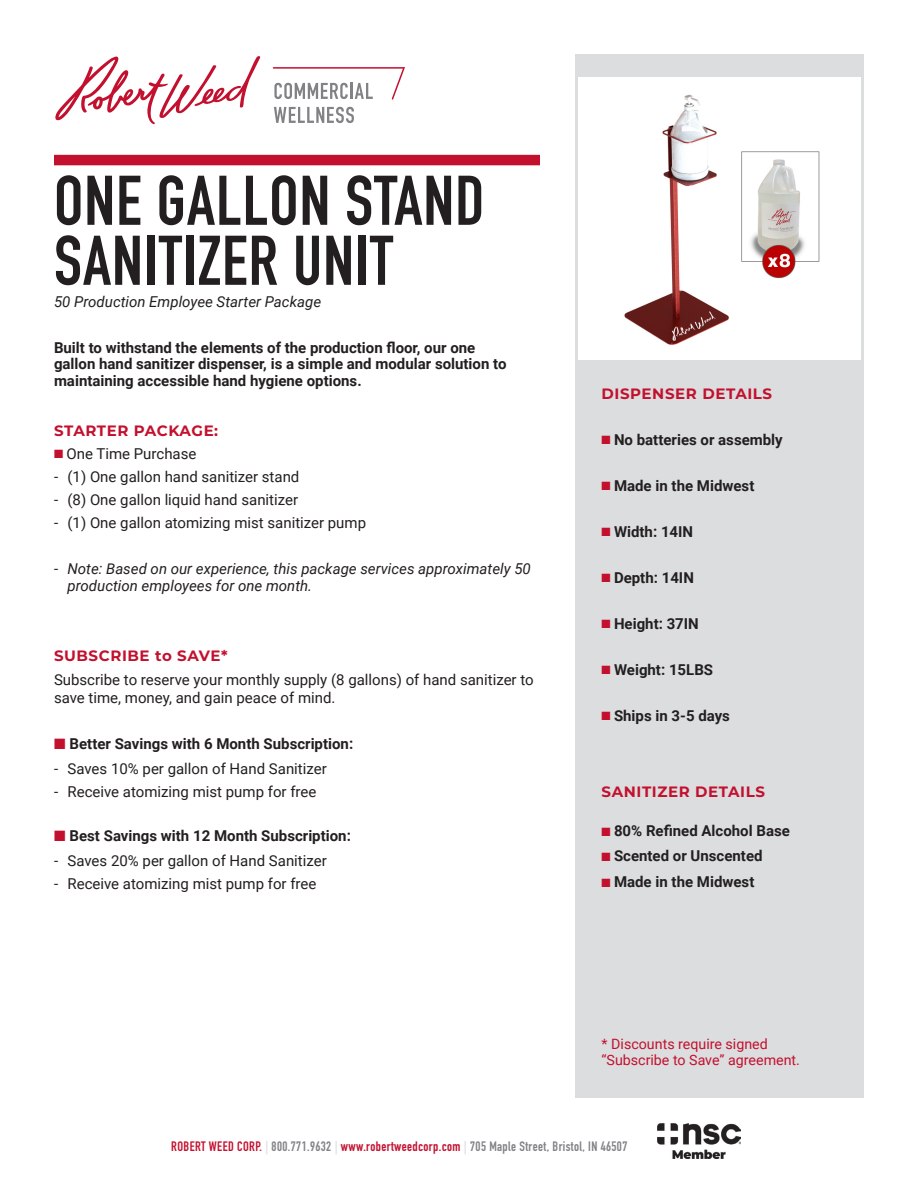
<style>
.page{position:relative;width:918px;height:1188px;background:#fff}
.page>*{position:absolute;margin:0;border:0;box-sizing:border-box;transform-origin:0 0}
.Product_Name_Headlin{font:700 69px/60px "DIN Condensed";letter-spacing:.015em;color:#231f20}
.Body_Copy_Subhead{font:700 15px/16.5px "Roboto";color:#231f20}
.Body_Copy_Subhead-2{font:15px/18.8px "Roboto";color:#231f20}
.Body_Copy_Subhead-3{font:italic 15px/16.5px "Roboto";color:#231f20}
.Body_Copy_Subhead-4{font:700 15px "Montserrat";letter-spacing:.04em;color:#c3102e}
.Small_Subhead{font:700 15px "Montserrat";letter-spacing:.04em;color:#c3102e}
.Body_Copy_Subhead-5{font:14.25px/16.5px "Roboto";color:#c3102e}
.t1{font:700 13.5px "DIN Condensed";letter-spacing:.03em;color:#808285}
.s1{color:#c3102e}
.s2{font-style:normal}
.s3{color:#dcdddf}
</style>
<div class="page">
<img style="left:657px;top:1123px;width:83px;height:36px">
<svg style="left:55px;top:56px;width:205px;height:68px"></svg>
<svg style="left:274px;top:107px;width:80px;height:16px"></svg>
<svg style="left:272px;top:67px;width:133px;height:33px"></svg>
<div style="left:54px;top:155px;width:486px;height:10px;background:#c3102e"></div>
<div style="left:576px;top:54px;width:288px;height:1043px;background:#dcdddf"></div>
<div style="left:579px;top:77px;width:282px;height:283px;background:#fff"></div>
<img style="left:624px;top:94px;width:196px;height:251px">
<p class="Product_Name_Headlin" style="left:54px;top:170px;width:432px">ONE GALLON STAND<br>SANITIZER UNIT</p>
<p class="Body_Copy_Subhead-3" style="left:54px;top:293px;width:269px">50 Production Employee Starter Package</p>
<p class="Body_Copy_Subhead" style="left:54px;top:339px;width:454px">Built to withstand the elements of the production floor, our one gallon hand sanitizer dispenser, is a simple and modular solution to maintaining accessible hand hygiene options.</p>
<p class="Body_Copy_Subhead-4" style="left:54px;top:420px;width:166px">STARTER PACKAGE:</p>
<p class="Body_Copy_Subhead-2" style="left:54px;top:444px;width:144px"><span class="s1">■</span> One Time Purchase</p>
<p class="Body_Copy_Subhead-2" style="left:54px;top:467px;width:247px">- (1) One gallon hand sanitizer stand</p>
<p class="Body_Copy_Subhead-2" style="left:54px;top:490px;width:246px">- (8) One gallon liquid hand sanitizer</p>
<p class="Body_Copy_Subhead-2" style="left:54px;top:513px;width:314px">- (1) One gallon atomizing mist sanitizer pump</p>
<p class="Body_Copy_Subhead-3" style="left:68px;top:560px;width:465px;text-indent:-14px"><span class="s2">-</span> Note: Based on our experience, this package services approximately 50 production employees for one month.</p>
<p class="Body_Copy_Subhead-4" style="left:54px;top:645px;width:175px">SUBSCRIBE to SAVE*</p>
<p class="Body_Copy_Subhead-2" style="left:54px;top:669px;width:481px">Subscribe to reserve your monthly supply (8 gallons) of hand sanitizer to save time, money, and gain peace of mind.</p>
<p class="Body_Copy_Subhead" style="left:54px;top:735px;width:301px"><span class="s1">■</span> Better Savings with 6 Month Subscription:</p>
<p class="Body_Copy_Subhead-2" style="left:54px;top:758px;width:274px">- Saves 10% per gallon of Hand Sanitizer</p>
<p class="Body_Copy_Subhead-2" style="left:54px;top:781px;width:264px">- Receive atomizing mist pump for free</p>
<p class="Body_Copy_Subhead" style="left:54px;top:827px;width:298px"><span class="s1">■</span> Best Savings with 12 Month Subscription:</p>
<p class="Body_Copy_Subhead-2" style="left:54px;top:850px;width:274px">- Saves 20% per gallon of Hand Sanitizer</p>
<p class="Body_Copy_Subhead-2" style="left:54px;top:873px;width:264px">- Receive atomizing mist pump for free</p>
<p class="Small_Subhead" style="left:602px;top:383px;width:172px">DISPENSER DETAILS</p>
<p class="Body_Copy_Subhead" style="left:602px;top:431px;width:183px"><span class="s1">■</span> No batteries or assembly</p>
<p class="Body_Copy_Subhead" style="left:602px;top:477px;width:154px"><span class="s1">■</span> Made in the Midwest</p>
<p class="Body_Copy_Subhead" style="left:602px;top:523px;width:93px"><span class="s1">■</span> Width: 14IN</p>
<p class="Body_Copy_Subhead" style="left:602px;top:569px;width:94px"><span class="s1">■</span> Depth: 14IN</p>
<p class="Body_Copy_Subhead" style="left:602px;top:615px;width:99px"><span class="s1">■</span> Height: 37IN</p>
<p class="Body_Copy_Subhead" style="left:602px;top:661px;width:113px"><span class="s1">■</span> Weight: 15LBS</p>
<p class="Body_Copy_Subhead" style="left:602px;top:707px;width:130px"><span class="s1">■</span> Ships in 3-5 days</p>
<p class="Body_Copy_Subhead-4" style="left:602px;top:781px;width:165px">SANITIZER DETAILS</p>
<p class="Body_Copy_Subhead" style="left:602px;top:822px;width:190px"><span class="s1">■</span> 80% Refined Alcohol Base</p>
<p class="Body_Copy_Subhead" style="left:602px;top:847px;width:163px"><span class="s1">■</span> Scented or Unscented</p>
<p class="Body_Copy_Subhead" style="left:602px;top:872px;width:154px"><span class="s1">■</span> Made in the Midwest</p>
<p class="Body_Copy_Subhead-5" style="left:602px;top:1035px;width:200px">* Discounts require signed “Subscribe to Save” agreement.</p>
<p class="t1" style="left:171px;top:1137px;width:458px"><span class="s1">ROBERT WEED CORP.</span> <span class="s3">|</span> 800.771.9632 <span class="s3">|</span> <span class="s1">www.robertweedcorp.com</span> <span class="s3">|</span> 705 Maple Street, Bristol, IN 46507</p>
</div>
